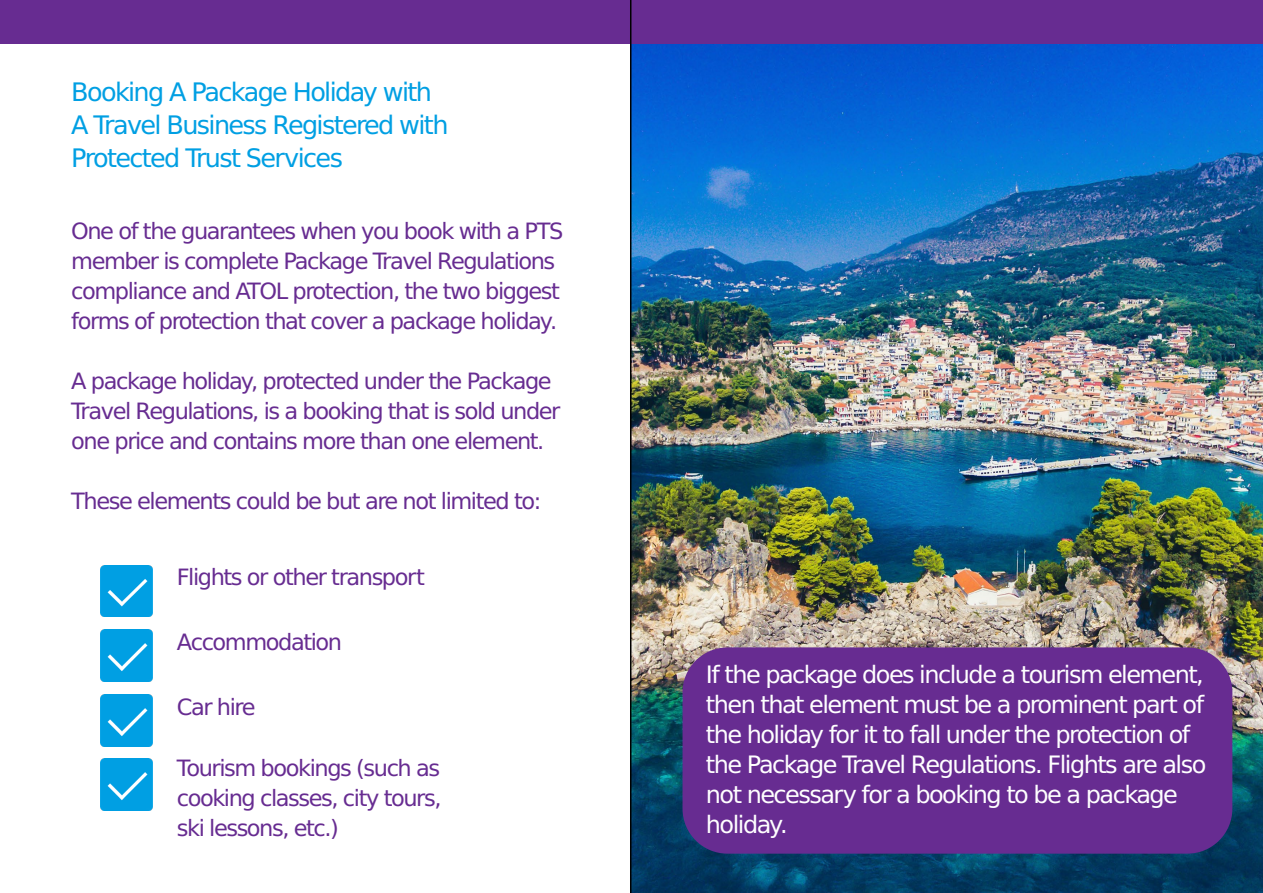
<style>
.page{position:relative;width:1263px;height:893px;background:#fff}
.page>*{position:absolute;margin:0;border:0;box-sizing:border-box;transform-origin:0 0}
.t1{font:25.5px/33px "Verana Sans";letter-spacing:-.065em;color:#009fe3}
.t2{font:24px/30px "Verana Sans";letter-spacing:-.065em;color:#fff}
.t3{font:22.5px/30px "Verana Sans";letter-spacing:-.065em;color:#672c91}
</style>
<div class="page">
<img style="left:631px;top:44px;width:632px;height:849px">
<div style="left:0;top:0;width:1263px;height:44px;background:#672c91"></div>
<div style="left:682px;top:647px;width:550px;height:207px;background:#672c91;border-radius:45px"></div>
<hr style="left:630px;top:0;width:1px;height:893px;background:#000">
<img style="left:101px;top:759px;width:52px;height:51px">
<img style="left:101px;top:695px;width:52px;height:52px">
<img style="left:101px;top:629px;width:52px;height:52px">
<img style="left:101px;top:565px;width:52px;height:52px">
<p class="t1" style="left:71px;top:76px;width:379px">Booking A Package Holiday with<br>A Travel Business Registered with<br>Protected Trust Services</p>
<p class="t3" style="left:71px;top:216px;width:494px">One of the guarantees when you book with a PTS member is complete Package Travel Regulations compliance and ATOL protection, the two biggest forms of protection that cover a package holiday.</p>
<p class="t3" style="left:71px;top:366px;width:491px">A package holiday, protected under the Package<br>Travel Regulations, is a booking that is sold under one price and contains more than one element.</p>
<p class="t3" style="left:71px;top:486px;width:472px">These elements could be but are not limited to:</p>
<p class="t3" style="left:177px;top:563px;width:249px">Flights or other transport</p>
<p class="t3" style="left:177px;top:627px;width:167px">Accommodation</p>
<p class="t3" style="left:177px;top:692px;width:80px">Car hire</p>
<p class="t3" style="left:177px;top:753px;width:266px;text-align:justify">Tourism bookings (such as cooking classes, city tours, ski lessons, etc.)</p>
<p class="t2" style="left:706px;top:659px;width:502px">If the package does include a tourism element, then that element must be a prominent part of the holiday for it to fall under the protection of the Package Travel Regulations. Flights are also not necessary for a booking to be a package holiday.</p>
</div>
